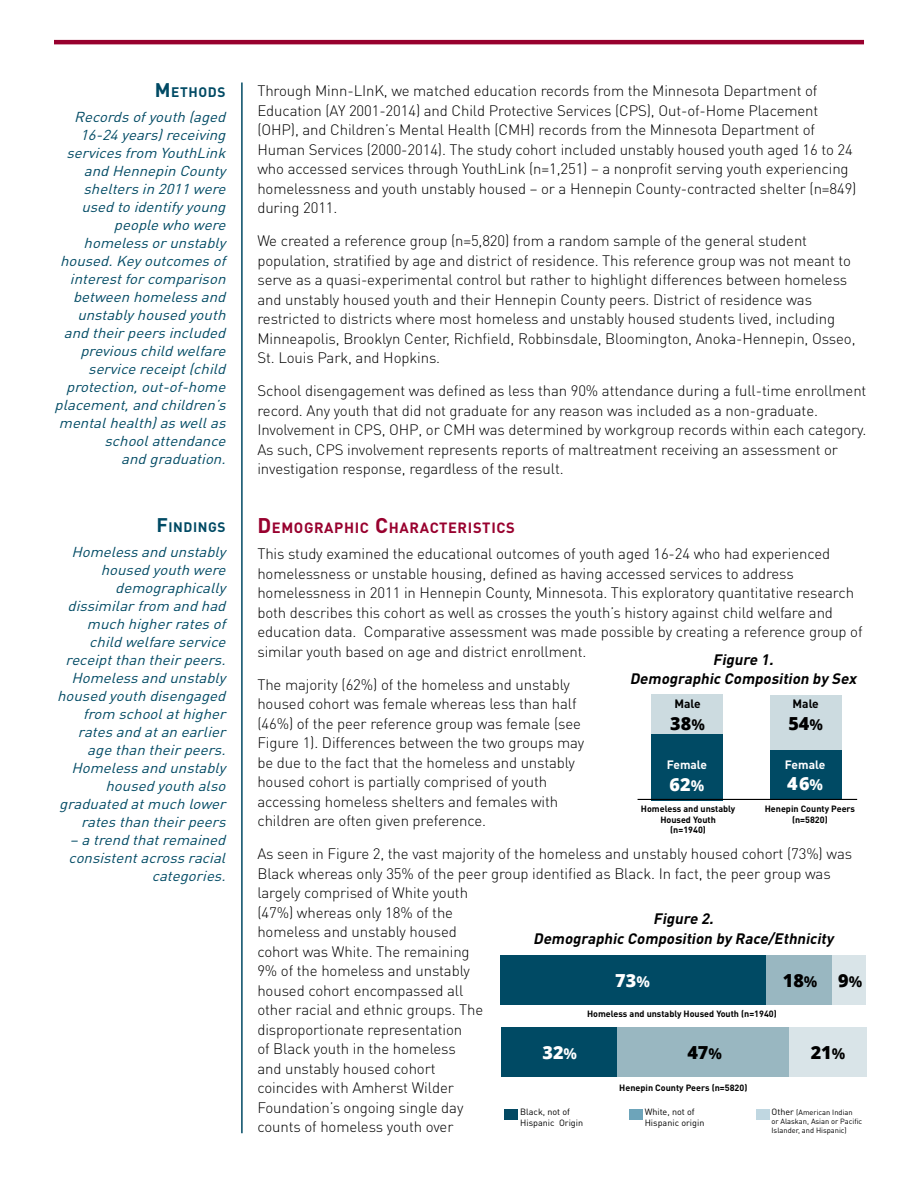
<style>
.page{position:relative;width:918px;height:1188px;background:#fff}
.page>*{position:absolute;margin:0;border:0;box-sizing:border-box;transform-origin:0 0}
.t1{font:800 18px "Open Sans";color:#000}
.t2{font:800 18px "Open Sans";color:#fff}
.main_body{font:300 15px/19.5px "DINOT";letter-spacing:-.01em;color:#000}
.table_head{font:italic 700 15px/19.5px "DINOT";color:#000;text-align:center}
.sidebar_redsubhead_F{font:700 14.7px "DINOT";letter-spacing:.045em;color:#98002e}
.sidebar_italic_right{font:italic 14.25px/18px "DINOT";color:#004a64;text-align:right;scale:1.05 1}
.sidebar_redsubhead_F-2{font:700 13.65px "DINOT";letter-spacing:.045em;color:#004a64}
.t3{font:700 12px "DINOT";color:#fff}
.t4{font:700 12px "DINOT";color:#000}
.t5{font:700 9px/10.8px "DINOT";color:#000;text-align:center}
.t6{font:9px/10.8px "DINOT";color:#000}
.t7{font:7.5px/9px "DINOT";color:#000}
.s1{font-size:19.5px}
.s2{font-size:21px}
.s3{font-weight:700;font-size:15px}
.s4{font-size:9px}
</style>
<div class="page">
<hr style="left:241px;top:82px;width:2px;height:1051px;background:#004a64">
<hr style="left:54px;top:40px;width:810px;height:4px;background:#98002e">
<div style="left:504px;top:1109px;width:14px;height:10px;background:#034963"></div>
<div style="left:629px;top:1109px;width:13px;height:10px;background:#6da4ba"></div>
<div style="left:756px;top:1109px;width:13px;height:10px;background:#c0d7e1"></div>
<div style="left:652px;top:734px;width:71px;height:66px;background:#004a64"></div>
<div style="left:652px;top:695px;width:71px;height:39px;background:#ccdbe0"></div>
<div style="left:770px;top:750px;width:71px;height:50px;background:#004a64"></div>
<div style="left:770px;top:695px;width:71px;height:55px;background:#ccdbe0"></div>
<hr style="left:638px;top:799px;width:219px;height:1px;background:#000">
<div style="left:500px;top:955px;width:266px;height:49px;background:#004a64"></div>
<div style="left:766px;top:955px;width:66px;height:49px;background:#99b7c1"></div>
<div style="left:832px;top:955px;width:33px;height:49px;background:#d9e4e8"></div>
<div style="left:501px;top:1027px;width:116px;height:50px;background:#004a64"></div>
<div style="left:617px;top:1027px;width:172px;height:50px;background:#99b7c1"></div>
<div style="left:789px;top:1027px;width:77px;height:50px;background:#d9e4e8"></div>
<p class="sidebar_redsubhead_F-2" style="left:155px;top:83px;width:71px"><span class="s1">M</span>ETHODS</p>
<p class="sidebar_italic_right" style="left:55px;top:107px;width:169px">Recordsofyouth(aged<br>16-24years)receiving servicesfrom YouthLink andHennepinCounty sheltersin2011were usedtoidentifyyoung peoplewhowere homelessorunstably housed.Keyoutcomesof interestforcomparison betweenhomelessand unstablyhousedyouth andtheirpeersincluded previouschildwelfare servicereceipt(child protection,out-of-home placement,andchildren’s mentalhealth)aswellas schoolattendance andgraduation.</p>
<p class="sidebar_redsubhead_F-2" style="left:156px;top:518px;width:70px"><span class="s1">F</span>INDINGS</p>
<p class="sidebar_italic_right" style="left:57px;top:542px;width:166px">Homelessandunstably housedyouthwere demographically dissimilarfrom andhad muchhigherratesof childwelfareservice receiptthantheirpeers.<br>Homelessandunstably housedyouthdisengaged from schoolathigher ratesandatanearlier agethantheirpeers.<br>Homelessandunstably housedyouthalso graduatedatmuchlower ratesthantheirpeers –atrendthatremained consistentacrossracial categories.</p>
<p class="main_body" style="left:257px;top:80px;width:601px">Through Minn-LInK, we matched education records from the Minnesota Department of Education (AY 2001-2014) and Child Protective Services (CPS), Out-of-Home Placement (OHP), and Children’s Mental Health (CMH) records from the Minnesota Department of Human Services (2000-2014). The study cohort included unstably housed youth aged 16 to 24 who accessed services through YouthLink (n=1,251) – a nonprofit serving youth experiencing homelessness and youth unstably housed – or a Hennepin County-contracted shelter (n=849) during 2011.</p>
<p class="main_body" style="left:257px;top:230px;width:600px">We created a reference group (n=5,820) from a random sample of the general student population, stratified by age and district of residence. This reference group was not meant to serve as a quasi-experimental control but rather to highlight differences between homeless and unstably housed youth and their Hennepin County peers. District of residence was restricted to districts where most homeless and unstably housed students lived, including Minneapolis, Brooklyn Center, Richfield, Robbinsdale, Bloomington, Anoka-Hennepin, Osseo, St. Louis Park, and Hopkins.</p>
<p class="main_body" style="left:257px;top:380px;width:611px">School disengagement was defined as less than 90% attendance during a full-time enrollment record. Any youth that did not graduate for any reason was included as a non-graduate.<br>Involvement in CPS, OHP, or CMH was determined by workgroup records within each category.<br>As such, CPS involvement represents reports of maltreatment receiving an assessment or investigation response, regardless of the result.</p>
<p class="sidebar_redsubhead_F" style="left:257px;top:518px;width:67px"><span class="s2">D</span>EMOGRAPHIC</p>
<p class="sidebar_redsubhead_F" style="left:375px;top:518px;width:25px"><span class="s2">C</span>HARAC</p>
<p class="sidebar_redsubhead_F" style="left:439px;top:518px;width:18px">TERIS</p>
<p class="sidebar_redsubhead_F" style="left:482px;top:518px;width:18px">TICS</p>
<p class="main_body" style="left:257px;top:544px;width:607px">This study examined the educational outcomes of youth aged 16-24 who had experienced homelessness or unstable housing, defined as having accessed services to address homelessness in 2011 in Hennepin County, Minnesota. This exploratory quantitative research both describes this cohort as well as crosses the youth’s history against child welfare and education data. Comparative assessment was made possible by creating a reference group of similar youth based on age and district enrollment.</p>
<p class="main_body" style="left:257px;top:674px;width:329px">The majority (62%) of the homeless and unstably housed cohort was female whereas less than half (46%) of the peer reference group was female (see Figure 1). Differences between the two groups may be due to the fact that the homeless and unstably housed cohort is partially comprised of youth accessing homeless shelters and females with children are often given preference.</p>
<p class="main_body" style="left:257px;top:844px;width:596px">As seen in Figure 2, the vast majority of the homeless and unstably housed cohort (73%) was Black whereas only 35% of the peer group identified as Black. In fact, the peer group was largely comprised of White youth<br>(47%) whereas only 18% of the<br>homeless and unstably housed<br>cohort was White. The remaining<br>9% of the homeless and unstably<br>housed cohort encompassed all<br>other racial and ethnic groups. The<br>disproportionate representation<br>of Black youth in the homeless<br>and unstably housed cohort<br>coincides with Amherst Wilder<br>Foundation’s ongoing single day<br>counts of homeless youth over</p>
<p class="table_head" style="left:630px;top:649px;width:232px">Figure 1.<br>Demographic Composition by Sex</p>
<p class="t4" style="left:793px;top:696px;width:28px">Male</p>
<p class="t1" style="left:788px;top:709px;width:36px">54<span class="s3">%</span></p>
<p class="t3" style="left:785px;top:756px;width:42px">Female</p>
<p class="t2" style="left:787px;top:770px;width:37px">46<span class="s3">%</span></p>
<p class="t4" style="left:674px;top:696px;width:28px">Male</p>
<p class="t1" style="left:670px;top:710px;width:36px">38<span class="s3">%</span></p>
<p class="t3" style="left:667px;top:757px;width:42px">Female</p>
<p class="t2" style="left:670px;top:771px;width:36px">62<span class="s3">%</span></p>
<p class="t5" style="left:641px;top:803px;width:96px">Homeless and unstably<br>Housed Youth<br>(n=1940)</p>
<p class="t5" style="left:765px;top:803px;width:92px">Henepin County Peers (n=5820)</p>
<p class="table_head" style="left:533px;top:908px;width:305px">Figure 2.<br>Demographic Composition by Race/Ethnicity</p>
<p class="t2" style="left:615px;top:967px;width:36px">73<span class="s3">%</span></p>
<p class="t1" style="left:783px;top:967px;width:36px">18<span class="s3">%</span></p>
<p class="t1" style="left:838px;top:967px;width:26px">9<span class="s3">%</span></p>
<p class="t5" style="left:587px;top:1008px;width:191px">Homeless and unstably Housed Youth (n=1940)</p>
<p class="t2" style="left:543px;top:1038px;width:36px">32<span class="s3">%</span></p>
<p class="t1" style="left:811px;top:1038px;width:36px">21<span class="s3">%</span></p>
<p class="t1" style="left:687px;top:1038px;width:36px">47<span class="s3">%</span></p>
<p class="t5" style="left:619px;top:1082px;width:130px">Henepin County Peers (n=5820)</p>
<p class="t6" style="left:520px;top:1106px;width:65px">Black, not of<br>Hispanic Origin</p>
<p class="t6" style="left:645px;top:1106px;width:61px">White, not of<br>Hispanic origin</p>
<p class="t7" style="left:772px;top:1107px;width:92px"><span class="s4">Other</span> (American Indian<br>or Alaskan, Asian or Pacific<br>Islander, and Hispanic)</p>
</div>
